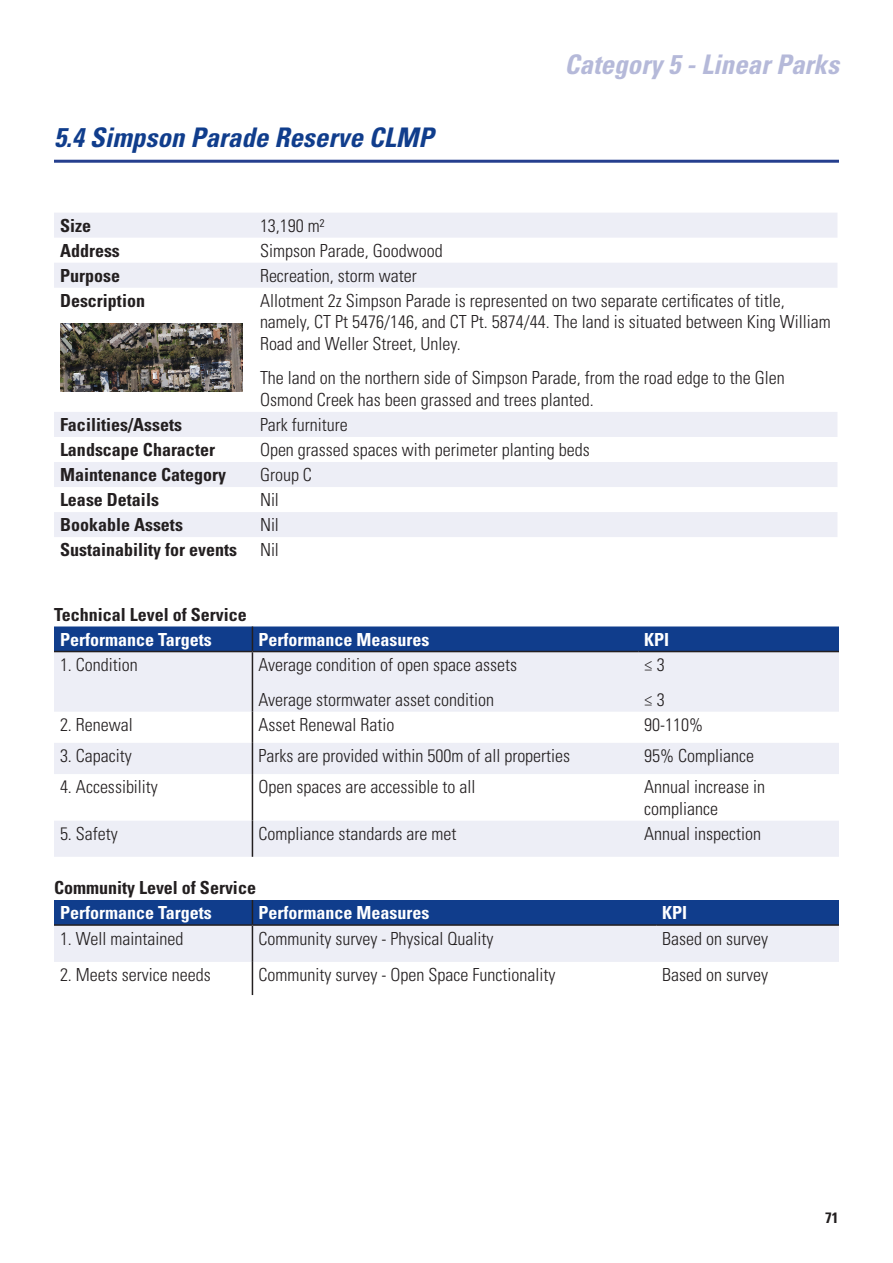
<style>
.page{position:relative;width:893px;height:1263px;background:#fff}
.page>*{position:absolute;margin:0;border:0;box-sizing:border-box;transform-origin:0 0}
.Heading_1{font:italic 700 condensed 27px "Univers LT Std";color:#103d8c}
.Heading_1-2{font:italic 700 condensed 27px "Univers LT Std";color:#b5b9d9}
.table_body{font:300 condensed 18px/21.6px "Univers LT Std";color:#231f20}
.body_bold{font:700 condensed 18px "Univers LT Std";color:#231f20}
.body_bold-2{font:700 condensed 18px "Univers LT Std";color:#fff}
.t1{font:700 condensed 15px "Univers LT Std";color:#231f20}
</style>
<div class="page">
<hr style="left:54px;top:160px;width:785px;height:3px;background:#253f8e">
<svg style="left:54px;top:213px;width:783px;height:324px"></svg>
<img style="left:60px;top:323px;width:183px;height:68px">
<svg style="left:54px;top:652px;width:785px;height:205px;fill:#edeef6"></svg>
<svg style="left:54px;top:626px;width:785px;height:25px;background:#14408d"></svg>
<hr style="left:252px;top:652px;width:1px;height:60px;background:#231f20">
<hr style="left:252px;top:712px;width:1px;height:31px;background:#231f20">
<hr style="left:252px;top:743px;width:1px;height:31px;background:#231f20">
<hr style="left:252px;top:774px;width:1px;height:47px;background:#231f20">
<hr style="left:252px;top:821px;width:1px;height:36px;background:#231f20">
<hr style="left:54px;top:651px;width:198px;height:1px;background:#231f20">
<hr style="left:252px;top:651px;width:386px;height:1px;background:#231f20">
<hr style="left:638px;top:651px;width:201px;height:1px;background:#231f20">
<svg style="left:54px;top:900px;width:785px;height:62px;background:#94a7cb"></svg>
<hr style="left:252px;top:926px;width:1px;height:36px;background:#231f20">
<hr style="left:252px;top:962px;width:1px;height:33px;background:#231f20">
<hr style="left:54px;top:924px;width:198px;height:2px;background:#231f20">
<hr style="left:252px;top:924px;width:404px;height:2px;background:#231f20">
<hr style="left:656px;top:924px;width:183px;height:2px;background:#231f20">
<p class="Heading_1" style="left:54px;top:121px;width:381px">5.4 Simpson Parade Reserve CLMP</p>
<p class="Heading_1-2" style="left:564px;top:47px;width:276px">Category 5 - Linear Parks</p>
<p class="body_bold" style="left:60px;top:214px;width:33px">Size</p>
<p class="table_body" style="left:260px;top:215px;width:66px">13,190 m²</p>
<p class="body_bold" style="left:60px;top:239px;width:61px">Address</p>
<p class="table_body" style="left:260px;top:240px;width:184px">Simpson Parade, Goodwood</p>
<p class="body_bold" style="left:60px;top:264px;width:61px">Purpose</p>
<p class="table_body" style="left:260px;top:265px;width:158px">Recreation, storm water</p>
<p class="body_bold" style="left:60px;top:289px;width:86px">Description</p>
<p class="table_body" style="left:260px;top:290px;width:572px">Allotment 2z Simpson Parade is represented on two separate certificates of title, namely, CT Pt 5476/146, and CT Pt. 5874/44. The land is situated between King William<br>Road and Weller Street, Unley.</p>
<p class="table_body" style="left:260px;top:367px;width:526px">The land on the northern side of Simpson Parade, from the road edge to the Glen<br>Osmond Creek has been grassed and trees planted.</p>
<p class="body_bold" style="left:60px;top:413px;width:123px">Facilities/Assets</p>
<p class="table_body" style="left:260px;top:414px;width:89px">Park furniture</p>
<p class="body_bold" style="left:60px;top:439px;width:156px">Landscape Character</p>
<p class="table_body" style="left:260px;top:439px;width:331px">Open grassed spaces with perimeter planting beds</p>
<p class="body_bold" style="left:60px;top:464px;width:167px">Maintenance Category</p>
<p class="table_body" style="left:260px;top:464px;width:53px">Group C</p>
<p class="body_bold" style="left:60px;top:489px;width:100px">Lease Details</p>
<p class="table_body" style="left:260px;top:489px;width:20px">Nil</p>
<p class="body_bold" style="left:60px;top:514px;width:124px">Bookable Assets</p>
<p class="table_body" style="left:260px;top:514px;width:20px">Nil</p>
<p class="body_bold" style="left:60px;top:539px;width:178px">Sustainability for events</p>
<p class="table_body" style="left:260px;top:539px;width:20px">Nil</p>
<p class="body_bold" style="left:54px;top:603px;width:194px">Technical Level of Service</p>
<p class="body_bold-2" style="left:60px;top:628px;width:153px">Performance Targets</p>
<p class="body_bold-2" style="left:258px;top:628px;width:172px">Performance Measures</p>
<p class="body_bold-2" style="left:644px;top:628px;width:27px">KPI</p>
<p class="table_body" style="left:60px;top:654px;width:79px">1. Condition</p>
<p class="table_body" style="left:258px;top:654px;width:260px">Average condition of open space assets</p>
<p class="table_body" style="left:258px;top:688px;width:237px">Average stormwater asset condition</p>
<p class="table_body" style="left:644px;top:654px;width:22px">≤ 3</p>
<p class="table_body" style="left:644px;top:688px;width:22px">≤ 3</p>
<p class="table_body" style="left:60px;top:714px;width:74px">2. Renewal</p>
<p class="table_body" style="left:258px;top:714px;width:137px">Asset Renewal Ratio</p>
<p class="table_body" style="left:644px;top:714px;width:60px">90-110%</p>
<p class="table_body" style="left:60px;top:745px;width:73px">3. Capacity</p>
<p class="table_body" style="left:258px;top:745px;width:313px">Parks are provided within 500m of all properties</p>
<p class="table_body" style="left:644px;top:745px;width:111px">95% Compliance</p>
<p class="table_body" style="left:60px;top:776px;width:99px">4. Accessibility</p>
<p class="table_body" style="left:258px;top:776px;width:218px">Open spaces are accessible to all</p>
<p class="table_body" style="left:644px;top:776px;width:122px">Annual increase in compliance</p>
<p class="table_body" style="left:60px;top:822px;width:59px">5. Safety</p>
<p class="table_body" style="left:258px;top:822px;width:199px">Compliance standards are met</p>
<p class="table_body" style="left:644px;top:822px;width:118px">Annual inspection</p>
<p class="body_bold" style="left:54px;top:876px;width:203px">Community Level of Service</p>
<p class="body_bold-2" style="left:60px;top:901px;width:153px">Performance Targets</p>
<p class="body_bold-2" style="left:258px;top:901px;width:172px">Performance Measures</p>
<p class="body_bold-2" style="left:662px;top:901px;width:27px">KPI</p>
<p class="table_body" style="left:60px;top:928px;width:125px">1. Well maintained</p>
<p class="table_body" style="left:258px;top:928px;width:236px">Community survey - Physical Quality</p>
<p class="table_body" style="left:662px;top:928px;width:107px">Based on survey</p>
<p class="table_body" style="left:60px;top:964px;width:152px">2. Meets service needs</p>
<p class="table_body" style="left:258px;top:964px;width:298px">Community survey - Open Space Functionality</p>
<p class="table_body" style="left:662px;top:964px;width:107px">Based on survey</p>
<p class="t1" style="left:825px;top:1208px;width:15px">71</p>
</div>
